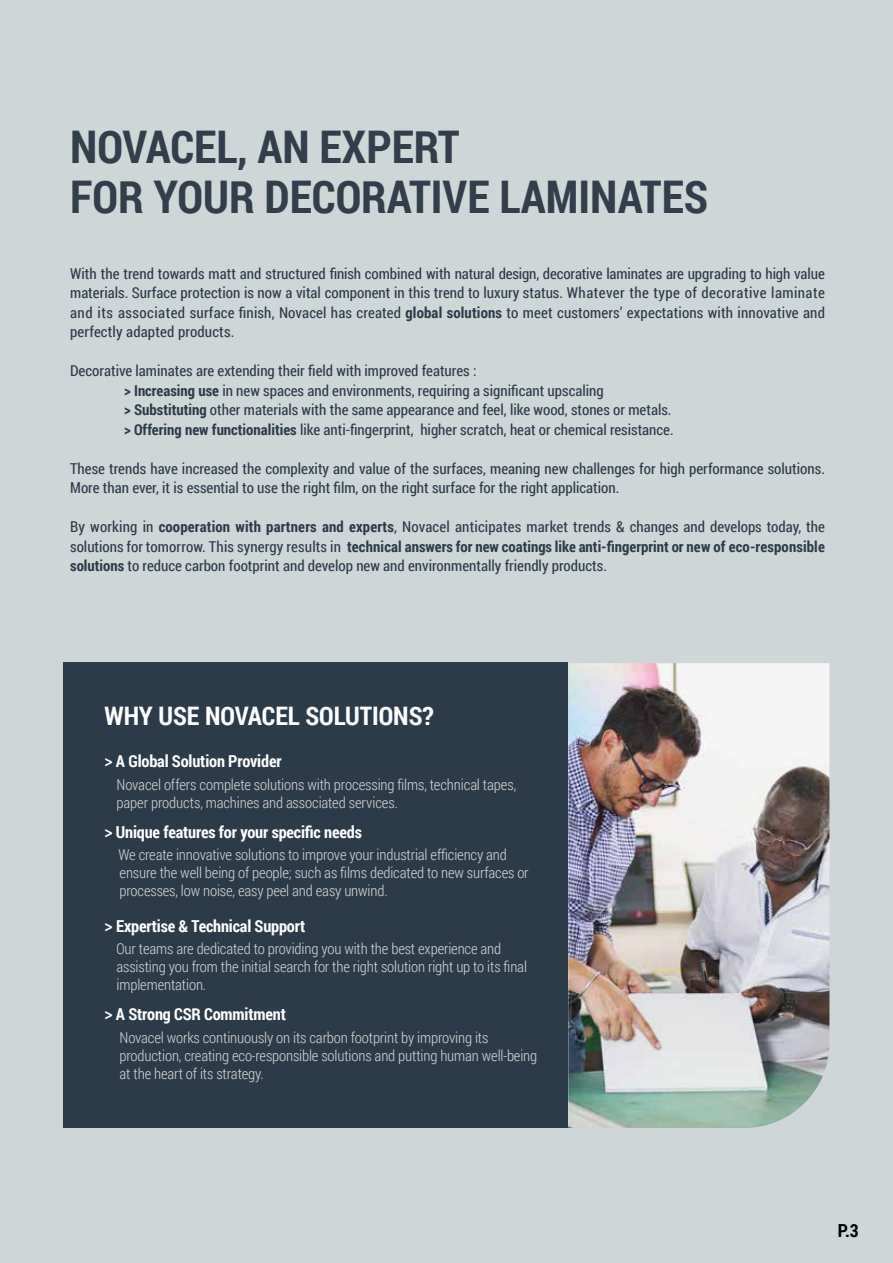
<style>
.page{position:relative;width:893px;height:1263px;background:#cfd6d8}
.page>*{position:absolute;margin:0;border:0;box-sizing:border-box;transform-origin:0 0}
.t1{font:700 45px/49.5px "Roboto Condensed";color:#333e4c}
.t2{font:700 25.5px "Roboto Condensed";color:#fff}
.t3{font:700 18px "Roboto Condensed";color:#000}
.t4{font:700 16.5px "Roboto Condensed";letter-spacing:-.01em;color:#fff}
.t5{font:15px/19.5px "Roboto Condensed";color:#2c3b4a;text-align:justify}
.t6{font:300 15px/18px "Roboto Condensed";letter-spacing:-.01em;color:#d1d3d4}
.s1{font-weight:700}
.s2{font-family:"Calibri"}
</style>
<div class="page">
<img style="left:568px;top:663px;width:261px;height:465px">
<div style="left:64px;top:663px;width:504px;height:465px;background:#2c3b4a"></div>
<h1 class="t1" style="left:70px;top:121px;width:640px">NOVACEL, AN EXPERT<br>FOR YOUR DECORATIVE LAMINATES</h1>
<p class="t5" style="left:70px;top:263px;width:756px">With the trend towards matt and structured finish combined with natural design, decorative laminates are upgrading to high value materials. Surface protection is now a vital component in this trend to luxury status. Whatever the type of decorative laminate and its associated surface finish, Novacel has created <span class="s1">global solutions</span> to meet customers’ expectations with innovative and perfectly adapted products.</p>
<p class="t5" style="left:124px;top:360px;width:551px;text-align:left;text-indent:-54px">Decorative laminates are extending their field with improved features :<br><span class="s1">&gt; Increasing use</span> in new spaces and environments, requiring a significant upscaling<br><span class="s1">&gt; Substituting</span> other materials with the same appearance and feel, like wood, stones or metals. <span class="s1">&gt; Offering new functionalities</span> like anti-fingerprint, higher scratch, heat or chemical resistance.</p>
<p class="t5" style="left:70px;top:458px;width:756px">These trends have increased the complexity and value of the surfaces, meaning new challenges for high performance solutions.<br>More than ever, it is essential to use the right film, on the right surface for the right application.</p>
<p class="t5" style="left:70px;top:516px;width:756px">By working in <span class="s1">cooperation with partners and experts</span>, Novacel anticipates market trends &amp; changes and develops today, the solutions for tomorrow. This synergy results in <span class="s1">technical answers for new coatings like anti-fingerprint or new of eco-responsible solutions</span> to reduce carbon footprint and develop new and environmentally friendly products.</p>
<h2 class="t2" style="left:104px;top:698px;width:331px">WHY USE NOVACEL SOLUTIONS?</h2>
<p class="t4" style="left:104px;top:750px;width:179px"><span class="s2">˃</span> A Global Solution Provider</p>
<p class="t6" style="left:117px;top:775px;width:401px">Novacel offers complete solutions with processing films, technical tapes, paper products, machines and associated services.</p>
<p class="t4" style="left:104px;top:820px;width:259px"><span class="s2">˃</span> Unique features for your specific needs</p>
<p class="t6" style="left:118px;top:845px;width:412px">We create innovative solutions to improve your industrial efficiency and ensure the well being of people; such as films dedicated to new surfaces or processes, low noise, easy peel and easy unwind.</p>
<p class="t4" style="left:104px;top:914px;width:202px"><span class="s2">˃</span> Expertise &amp; Technical Support</p>
<p class="t6" style="left:117px;top:939px;width:412px">Our teams are dedicated to providing you with the best experience and assisting you from the initial search for the right solution right up to its final implementation.</p>
<p class="t4" style="left:104px;top:1003px;width:183px"><span class="s2">˃</span> A Strong CSR Commitment</p>
<p class="t6" style="left:120px;top:1028px;width:419px">Novacel works continuously on its carbon footprint by improving its production, creating eco-responsible solutions and putting human well-being at the heart of its strategy.</p>
<p class="t3" style="left:838px;top:1218px;width:23px">P.3</p>
</div>
